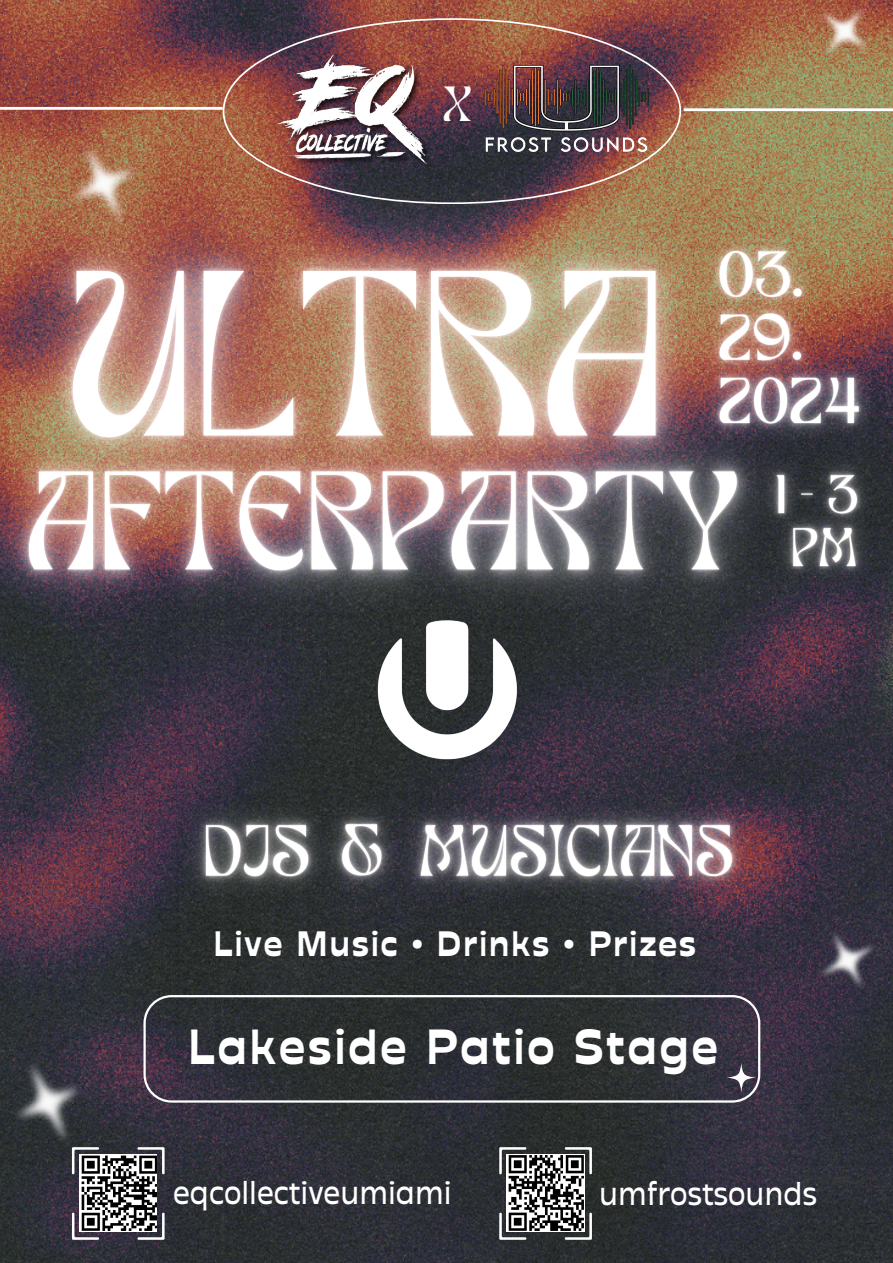
<style>
.page{position:relative;width:893px;height:1263px;background:#fff}
.page>*{position:absolute;margin:0;border:0;box-sizing:border-box;transform-origin:0 0}
.t1{font:700 49.28px "Stadio Now Text";letter-spacing:.06em;color:#fff}
.t2{font:700 35.25px "Stadio Now Text";letter-spacing:.06em;color:#fff}
.t3{font:34.5px "TANPARADISO";color:#fff}
.t4{font:33px "Stadio Now Text";color:#fff}
</style>
<div class="page">
<img style="left:0;top:0;width:893px;height:1263px">
<svg style="left:223px;top:18px;width:458px;height:98px;background:#844e4a"></svg>
<img style="left:37px;top:112px;width:136px;height:4px">
<img style="left:787px;top:0;width:106px;height:89px">
<hr style="left:683px;top:108px;width:210px;height:3px;background:#fff">
<hr style="left:0;top:107px;width:223px;height:3px;background:#fff">
<svg style="left:143px;top:995px;width:617px;height:107px;background:#36383c"></svg>
<img style="left:0;top:1030px;width:117px;height:145px">
<img style="left:791px;top:906px;width:102px;height:110px">
<img style="left:362px;top:694px;width:169px;height:75px">
<img style="left:213px;top:40px;width:262px;height:76px">
<img style="left:475px;top:54px;width:182px;height:62px">
<img style="left:80px;top:1155px;width:76px;height:77px">
<svg style="left:137px;top:1147px;width:28px;height:28px"></svg>
<svg style="left:72px;top:1147px;width:27px;height:28px"></svg>
<svg style="left:137px;top:1212px;width:28px;height:28px"></svg>
<svg style="left:72px;top:1212px;width:27px;height:28px"></svg>
<svg style="left:564px;top:1147px;width:28px;height:28px"></svg>
<svg style="left:499px;top:1147px;width:28px;height:28px"></svg>
<svg style="left:564px;top:1212px;width:28px;height:28px"></svg>
<svg style="left:499px;top:1212px;width:28px;height:28px"></svg>
<img style="left:506px;top:1155px;width:79px;height:77px">
<img style="left:0;top:614px;width:831px;height:80px">
<img style="left:0;top:116px;width:819px;height:529px">
<img style="left:675px;top:208px;width:218px;height:272px">
<img style="left:156px;top:777px;width:137px;height:163px">
<img style="left:431px;top:777px;width:350px;height:163px">
<img style="left:293px;top:777px;width:138px;height:163px">
<img style="left:741px;top:440px;width:152px;height:174px">
<p class="t3" style="left:443px;top:86px;width:31px">X</p>
<p class="t2" style="left:213px;top:923px;width:484px">Live Music • Drinks • Prizes</p>
<p class="t1" style="left:188px;top:1017px;width:531px">Lakeside Patio Stage</p>
<p class="t4" style="left:173px;top:1173px;width:280px">eqcollectiveumiami</p>
<p class="t4" style="left:599px;top:1173px;width:219px">umfrostsounds</p>
</div>
